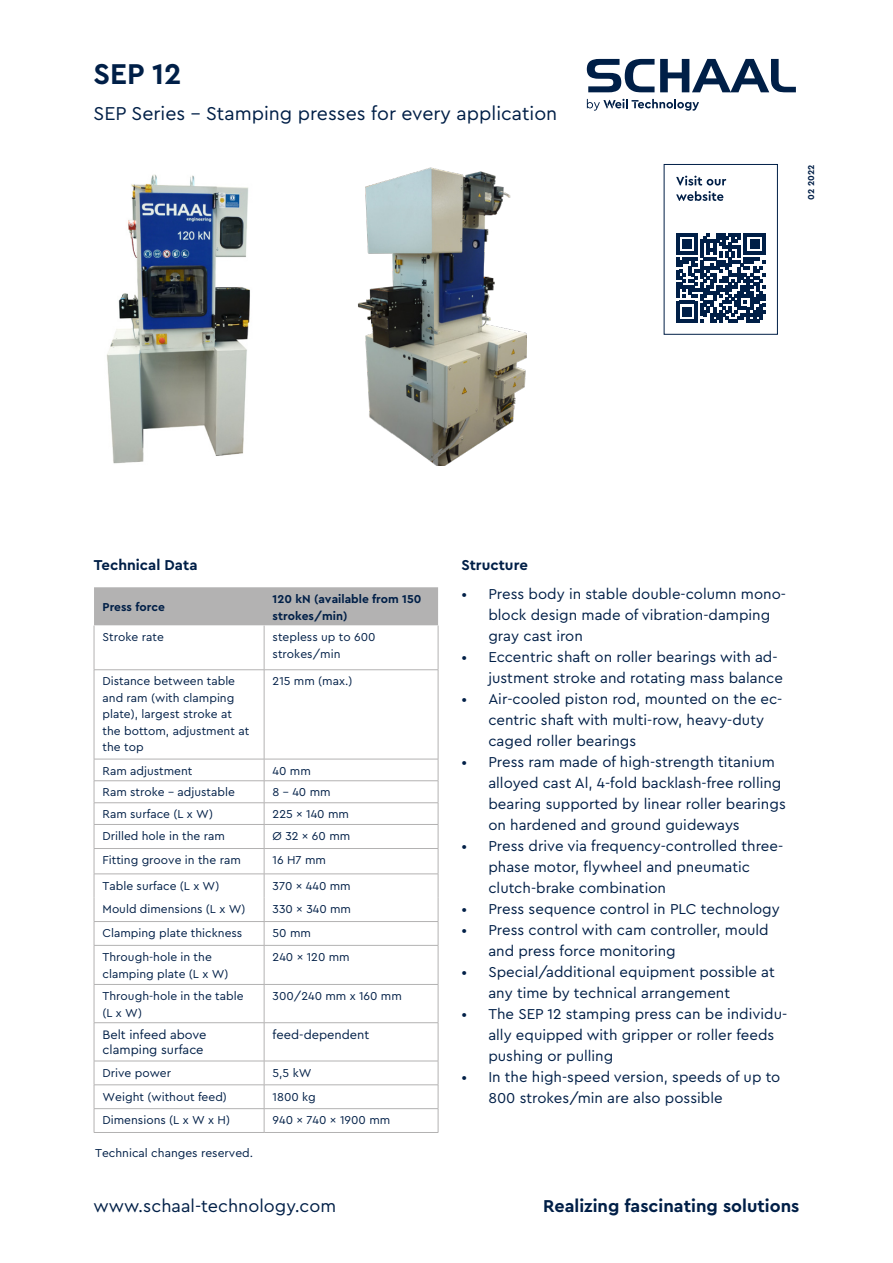
<style>
.page{position:relative;width:893px;height:1263px;background:#fff}
.page>*{position:absolute;margin:0;border:0;box-sizing:border-box;transform-origin:0 0}
.t1{font:700 30px "Cera Pro";color:#001f47}
.t2{font:19.5px "Cera Pro";color:#001f47}
.t3{font:700 18px "Cera Pro";color:#001f47}
.t4{font:18px "Cera Pro";color:#001f47}
.t5{font:15px/21px "Cera Pro";color:#001f47}
.t6{font:700 15px "Cera Pro";color:#001f47}
.t7{font:12.9px/15px "Cera Pro";color:#001f47}
.t8{font:12px/16.5px "Cera Pro";color:#001f47}
.t9{font:700 12px/16.5px "Cera Pro";color:#001f47}
.t10{font:700 9px "Cera Pro";color:#001f47}
</style>
<div class="page">
<svg style="left:587px;top:99px;width:112px;height:12px"></svg>
<svg style="left:587px;top:59px;width:67px;height:33px"></svg>
<svg style="left:660px;top:59px;width:136px;height:33px"></svg>
<img style="left:107px;top:174px;width:143px;height:290px">
<img style="left:357px;top:167px;width:170px;height:299px">
<div style="left:94px;top:587px;width:344px;height:38px;background:#b3b2b2"></div>
<svg style="left:95px;top:625px;width:343px;height:507px"></svg>
<hr style="left:94px;top:625px;width:1px;height:44px;background:#b3b2b2">
<hr style="left:264px;top:625px;width:1px;height:44px;background:#b3b2b2">
<hr style="left:438px;top:625px;width:1px;height:44px;background:#b3b2b2">
<hr style="left:94px;top:670px;width:1px;height:89px;background:#b3b2b2">
<hr style="left:94px;top:945px;width:1px;height:39px;background:#b3b2b2">
<hr style="left:94px;top:985px;width:1px;height:37px;background:#b3b2b2">
<hr style="left:94px;top:1023px;width:1px;height:38px;background:#b3b2b2">
<hr style="left:94px;top:669px;width:170px;height:1px;background:#b3b2b2">
<hr style="left:264px;top:669px;width:174px;height:1px;background:#b3b2b2">
<hr style="left:94px;top:921px;width:170px;height:1px;background:#b3b2b2">
<hr style="left:264px;top:921px;width:174px;height:1px;background:#b3b2b2">
<hr style="left:264px;top:670px;width:1px;height:89px;background:#b3b2b2">
<hr style="left:438px;top:670px;width:1px;height:89px;background:#b3b2b2">
<hr style="left:264px;top:945px;width:1px;height:39px;background:#b3b2b2">
<hr style="left:438px;top:945px;width:1px;height:39px;background:#b3b2b2">
<hr style="left:264px;top:985px;width:1px;height:37px;background:#b3b2b2">
<hr style="left:438px;top:985px;width:1px;height:37px;background:#b3b2b2">
<hr style="left:264px;top:1023px;width:1px;height:38px;background:#b3b2b2">
<hr style="left:438px;top:1023px;width:1px;height:38px;background:#b3b2b2">
<hr style="left:94px;top:759px;width:170px;height:1px;background:#b3b2b2">
<hr style="left:264px;top:759px;width:174px;height:1px;background:#b3b2b2">
<hr style="left:94px;top:780px;width:170px;height:1px;background:#b3b2b2">
<hr style="left:264px;top:780px;width:174px;height:1px;background:#b3b2b2">
<hr style="left:94px;top:802px;width:170px;height:1px;background:#b3b2b2">
<hr style="left:264px;top:802px;width:174px;height:1px;background:#b3b2b2">
<hr style="left:94px;top:945px;width:170px;height:1px;background:#b3b2b2">
<hr style="left:264px;top:945px;width:174px;height:1px;background:#b3b2b2">
<hr style="left:94px;top:984px;width:170px;height:1px;background:#b3b2b2">
<hr style="left:264px;top:984px;width:174px;height:1px;background:#b3b2b2">
<hr style="left:94px;top:1022px;width:170px;height:1px;background:#b3b2b2">
<hr style="left:264px;top:1022px;width:174px;height:1px;background:#b3b2b2">
<svg style="left:94px;top:759px;width:1px;height:186px"></svg>
<svg style="left:94px;top:1062px;width:1px;height:70px"></svg>
<hr style="left:94px;top:824px;width:170px;height:1px;background:#b3b2b2">
<hr style="left:94px;top:1061px;width:170px;height:1px;background:#b3b2b2">
<hr style="left:94px;top:848px;width:170px;height:1px;background:#b3b2b2">
<hr style="left:94px;top:874px;width:170px;height:1px;background:#b3b2b2">
<hr style="left:94px;top:1084px;width:170px;height:1px;background:#b3b2b2">
<hr style="left:94px;top:1108px;width:170px;height:1px;background:#b3b2b2">
<hr style="left:94px;top:1132px;width:170px;height:1px;background:#b3b2b2">
<svg style="left:264px;top:759px;width:1px;height:186px"></svg>
<svg style="left:264px;top:1062px;width:1px;height:70px"></svg>
<hr style="left:264px;top:824px;width:174px;height:1px;background:#b3b2b2">
<hr style="left:264px;top:1061px;width:174px;height:1px;background:#b3b2b2">
<svg style="left:438px;top:759px;width:1px;height:186px"></svg>
<svg style="left:438px;top:1061px;width:1px;height:71px"></svg>
<hr style="left:264px;top:848px;width:174px;height:1px;background:#b3b2b2">
<hr style="left:264px;top:874px;width:174px;height:1px;background:#b3b2b2">
<hr style="left:264px;top:1084px;width:174px;height:1px;background:#b3b2b2">
<hr style="left:264px;top:1108px;width:174px;height:1px;background:#b3b2b2">
<hr style="left:264px;top:1132px;width:174px;height:1px;background:#b3b2b2">
<svg style="left:676px;top:233px;width:89px;height:89px"></svg>
<svg style="left:676px;top:176px;width:50px;height:25px"></svg>
<div style="left:664px;top:164px;width:114px;height:171px;border:1px solid #001f47"></div>
<h1 class="t1" style="left:94px;top:54px;width:89px">SEP 12</h1>
<h2 class="t2" style="left:94px;top:100px;width:465px">SEP Series – Stamping presses for every application</h2>
<p class="t10" style="left:805px;top:200px;width:36px;rotate:-90deg">02 2022</p>
<p class="t6" style="left:94px;top:555px;width:105px">Technical Data</p>
<p class="t6" style="left:461px;top:555px;width:68px">Structure</p>
<p class="t9" style="left:103px;top:598px;width:64px">Press force</p>
<p class="t9" style="left:273px;top:590px;width:150px">120 kN (available from 150 strokes/min)</p>
<p class="t8" style="left:103px;top:628px;width:63px">Stroke rate</p>
<p class="t8" style="left:273px;top:628px;width:104px">stepless up to 600 strokes/min</p>
<p class="t8" style="left:103px;top:673px;width:148px">Distance between table and ram (with clamping plate), largest stroke at the bottom, adjustment at the top</p>
<p class="t8" style="left:273px;top:673px;width:81px">215 mm (max.)</p>
<p class="t8" style="left:103px;top:762px;width:91px">Ram adjustment</p>
<p class="t8" style="left:273px;top:762px;width:40px">40 mm</p>
<p class="t8" style="left:103px;top:784px;width:134px">Ram stroke - adjustable</p>
<p class="t8" style="left:273px;top:784px;width:60px">8 – 40 mm</p>
<p class="t8" style="left:103px;top:806px;width:112px">Ram surface (L x W)</p>
<p class="t8" style="left:273px;top:806px;width:78px">225 x 140 mm</p>
<p class="t8" style="left:103px;top:827px;width:124px">Drilled hole in the ram</p>
<p class="t8" style="left:273px;top:827px;width:79px">Ø 32 x 60 mm</p>
<p class="t8" style="left:103px;top:851px;width:140px">Fitting groove in the ram</p>
<p class="t8" style="left:273px;top:851px;width:55px">16 H7 mm</p>
<p class="t8" style="left:103px;top:877px;width:118px">Table surface (L x W)</p>
<p class="t8" style="left:273px;top:877px;width:80px">370 x 440 mm</p>
<p class="t8" style="left:103px;top:900px;width:144px">Mould dimensions (L x W)</p>
<p class="t8" style="left:273px;top:900px;width:80px">330 x 340 mm</p>
<p class="t8" style="left:103px;top:924px;width:141px">Clamping plate thickness</p>
<p class="t8" style="left:273px;top:924px;width:40px">50 mm</p>
<p class="t8" style="left:103px;top:948px;width:127px">Through-hole in the clamping plate (L x W)</p>
<p class="t8" style="left:273px;top:948px;width:79px">240 x 120 mm</p>
<p class="t8" style="left:103px;top:987px;width:142px">Through-hole in the table (L x W)</p>
<p class="t8" style="left:273px;top:987px;width:131px">300/240 mm x 160 mm</p>
<p class="t7" style="left:103px;top:1027px;width:105px">Belt infeed above clamping surface</p>
<p class="t7" style="left:273px;top:1027px;width:98px">feed-dependent</p>
<p class="t8" style="left:103px;top:1064px;width:70px">Drive power</p>
<p class="t8" style="left:273px;top:1064px;width:40px">5,5 kW</p>
<p class="t8" style="left:103px;top:1088px;width:126px">Weight (without feed)</p>
<p class="t8" style="left:273px;top:1088px;width:45px">1800 kg</p>
<p class="t8" style="left:103px;top:1111px;width:129px">Dimensions (L x W x H)</p>
<p class="t8" style="left:273px;top:1111px;width:119px">940 x 740 x 1900 mm</p>
<p class="t8" style="left:95px;top:1144px;width:160px">Technical changes reserved.</p>
<p class="t5" style="left:488px;top:583px;width:299px;text-indent:-27px">• Press body in stable double-column mono&shy;block design made of vibration-damping gray cast iron</p>
<p class="t5" style="left:488px;top:646px;width:296px;text-indent:-27px">• Eccentric shaft on roller bearings with ad&shy;justment stroke and rotating mass balance</p>
<p class="t5" style="left:488px;top:688px;width:296px;text-indent:-27px">• Air-cooled piston rod, mounted on the ec&shy;centric shaft with multi-row, heavy-duty caged roller bearings</p>
<p class="t5" style="left:488px;top:751px;width:299px;text-indent:-27px">• Press ram made of high-strength titanium alloyed cast Al, 4-fold backlash-free rolling bearing supported by linear roller bearings on hardened and ground guideways</p>
<p class="t5" style="left:488px;top:835px;width:296px;text-indent:-27px">• Press drive via frequency-controlled three&shy;phase motor, flywheel and pneumatic clutch-brake combination</p>
<p class="t5" style="left:461px;top:898px;width:320px">• Press sequence control in PLC technology</p>
<p class="t5" style="left:488px;top:919px;width:282px;text-indent:-27px">• Press control with cam controller, mould and press force monitoring</p>
<p class="t5" style="left:488px;top:961px;width:288px;text-indent:-27px">• Special/additional equipment possible at any time by technical arrangement</p>
<p class="t5" style="left:488px;top:1003px;width:300px;text-indent:-27px">• The SEP 12 stamping press can be individu&shy;ally equipped with gripper or roller feeds pushing or pulling</p>
<p class="t5" style="left:488px;top:1066px;width:294px;text-indent:-27px">• In the high-speed version, speeds of up to<br>800 strokes/min are also possible</p>
<p class="t4" style="left:94px;top:1194px;width:244px">www.schaal-technology.com</p>
<p class="t3" style="left:543px;top:1194px;width:258px">Realizing fascinating solutions</p>
</div>
